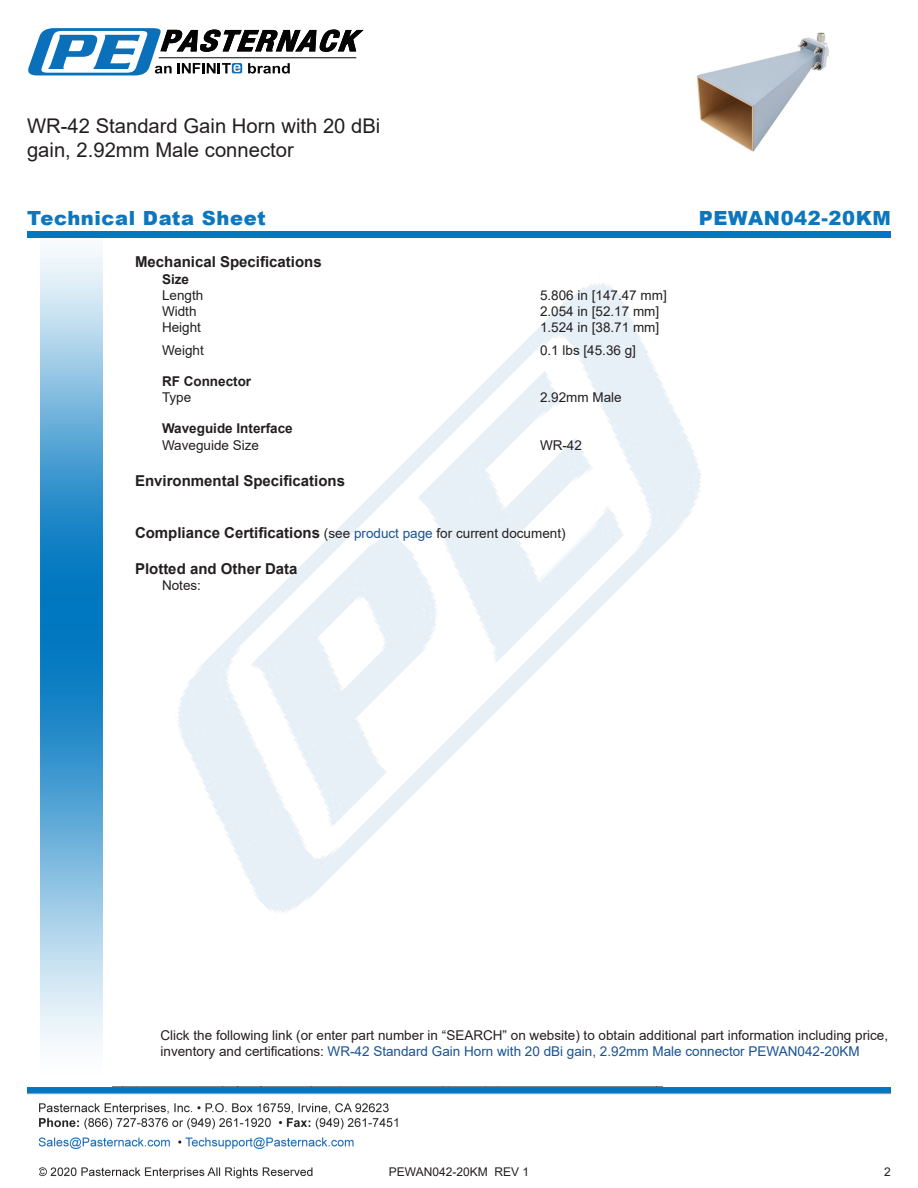
<style>
.page{position:relative;width:918px;height:1188px;background:#fff}
.page>*{position:absolute;margin:0;border:0;box-sizing:border-box;transform-origin:0 0}
.Web_Description_Para{font:20.25px/24.3px "Arial";color:#231f20}
.t1{font:900 19.5px "Arial";letter-spacing:.03em;color:#0c77be}
.Head1_for_Compliance{font:700 15px "Arial";color:#231f20}
.Head1{font:700 15px "Arial";color:#231f20}
.Specs_Para{font:13.5px/16.2px "Arial";color:#231f20}
.Head2{font:700 13.5px "Arial";color:#231f20}
.Head2_after_Head1{font:700 13.5px "Arial";color:#231f20}
.t2{font:12px "Arial";color:#231f20}
.s1{font-weight:400;font-size:13.5px}
.s2{font-weight:400;font-size:13.5px;color:#1a5392}
.s3{color:#1a5392}
</style>
<div class="page">
<img style="left:39px;top:1087px;width:623px;height:92px">
<img style="left:102px;top:248px;width:599px;height:722px">
<img style="left:27px;top:1088px;width:864px;height:9px">
<img style="left:40px;top:237px;width:62px;height:811px">
<div style="left:27px;top:231px;width:864px;height:6px;background:#0177c0"></div>
<svg style="left:28px;top:28px;width:336px;height:47px"></svg>
<img style="left:696px;top:32px;width:133px;height:120px">
<h1 class="Web_Description_Para" style="left:27px;top:114px;width:355px">WR-42 Standard Gain Horn with 20 dBi gain, 2.92mm Male connector</h1>
<p class="t1" style="left:27px;top:204px;width:240px">Technical Data Sheet</p>
<p class="t1" style="left:699px;top:204px;width:194px">PEWAN042-20KM</p>
<p class="Head1" style="left:135px;top:252px;width:188px">Mechanical Specifications</p>
<p class="Head2_after_Head1" style="left:162px;top:269px;width:29px">Size</p>
<p class="Specs_Para" style="left:162px;top:287px;width:43px">Length</p>
<p class="Specs_Para" style="left:540px;top:287px;width:128px">5.806 in [147.47 mm]</p>
<p class="Specs_Para" style="left:162px;top:303px;width:36px">Width</p>
<p class="Specs_Para" style="left:540px;top:303px;width:121px">2.054 in [52.17 mm]</p>
<p class="Specs_Para" style="left:162px;top:319px;width:41px">Height</p>
<p class="Specs_Para" style="left:540px;top:319px;width:121px">1.524 in [38.71 mm]</p>
<p class="Specs_Para" style="left:162px;top:342px;width:43px">Weight</p>
<p class="Specs_Para" style="left:540px;top:342px;width:98px">0.1 lbs [45.36 g]</p>
<p class="Head2" style="left:162px;top:372px;width:91px">RF Connector</p>
<p class="Specs_Para" style="left:162px;top:389px;width:31px">Type</p>
<p class="Specs_Para" style="left:540px;top:389px;width:83px">2.92mm Male</p>
<p class="Head2" style="left:162px;top:419px;width:132px">Waveguide Interface</p>
<p class="Specs_Para" style="left:162px;top:437px;width:99px">Waveguide Size</p>
<p class="Specs_Para" style="left:540px;top:437px;width:43px">WR-42</p>
<p class="Head1" style="left:135px;top:470px;width:212px">Environmental Specifications</p>
<p class="Head1_for_Compliance" style="left:135px;top:522px;width:432px">Compliance Certifications <span class="s1">(see</span> <span class="s2">product page</span> <span class="s1">for current document)</span></p>
<p class="Head1_for_Compliance" style="left:135px;top:558px;width:164px">Plotted and Other Data</p>
<p class="Specs_Para" style="left:162px;top:577px;width:41px">Notes:</p>
<p class="Specs_Para" style="left:160px;top:1027px;width:729px">Click the following link (or enter part number in “SEARCH” on website) to obtain additional part information including price, inventory and certifications: <span class="s3">WR-42 Standard Gain Horn with 20 dBi gain, 2.92mm Male connector PEWAN042-20KM</span></p>
<p class="t2" style="left:389px;top:1163px;width:142px">PEWAN042-20KM REV 1</p>
<p class="t2" style="left:884px;top:1163px;width:8px">2</p>
</div>
